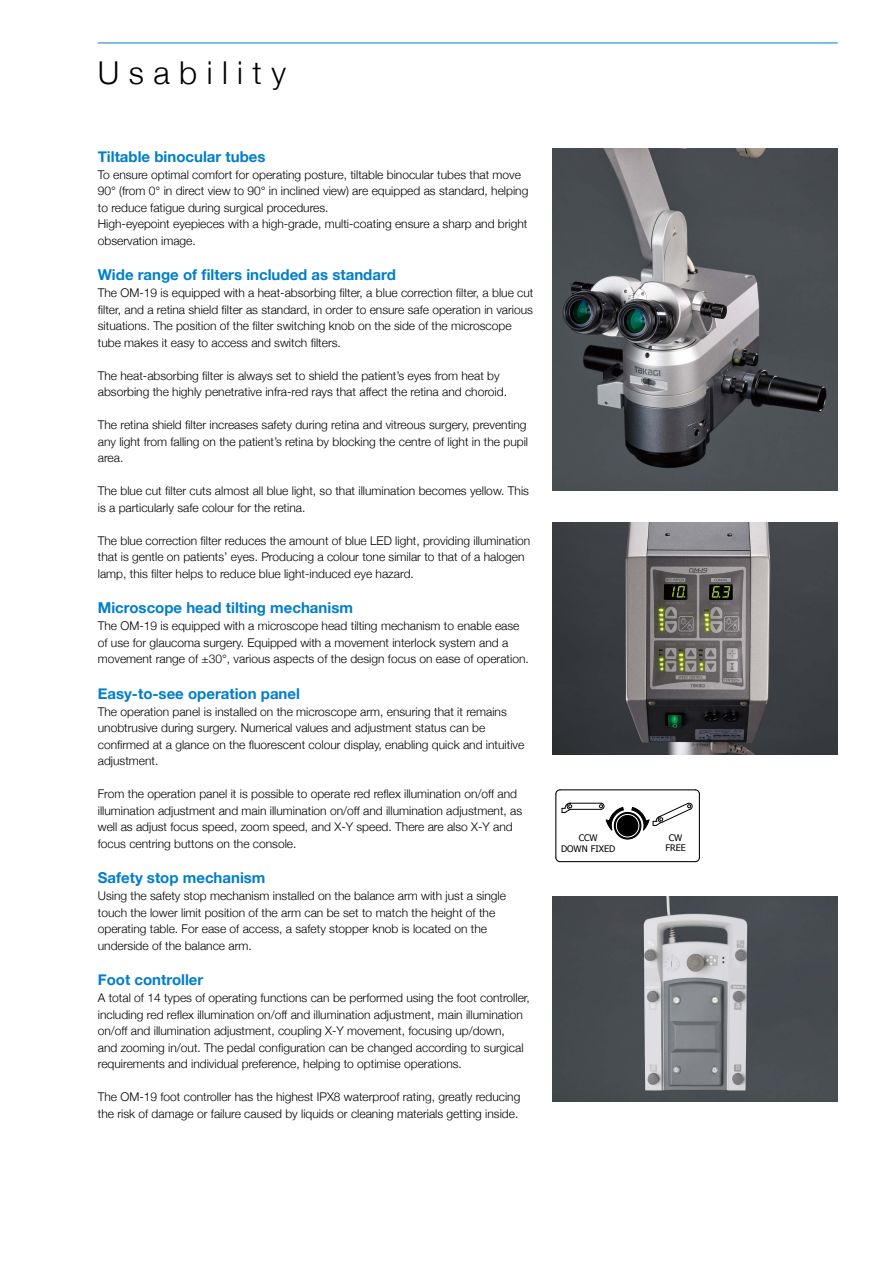
<style>
.page{position:relative;width:893px;height:1263px;background:#fff}
.page>*{position:absolute;margin:0;border:0;box-sizing:border-box;transform-origin:0 0}
.t1{font:300 31.5px "Helvetica Neue";letter-spacing:.3em;color:#000}
.t2{font:700 15px "Helvetica Neue";color:#007eca}
.t3{font:300 12px/16.5px "Helvetica Neue";color:#000}
.t4{font:9px/10.4px "Tahoma";color:#000;text-align:center}
</style>
<div class="page">
<hr style="left:98px;top:43px;width:740px;height:1px;background:#007eca">
<img style="left:553px;top:149px;width:285px;height:341px">
<img style="left:553px;top:523px;width:285px;height:232px">
<img style="left:553px;top:896px;width:285px;height:205px">
<hr style="left:560px;top:789px;width:135px;height:1px;background:#000">
<hr style="left:560px;top:861px;width:135px;height:1px;background:#000">
<hr style="left:555px;top:794px;width:1px;height:63px;background:#000">
<svg style="left:555px;top:856px;width:6px;height:7px"></svg>
<svg style="left:562px;top:802px;width:10px;height:11px"></svg>
<svg style="left:555px;top:789px;width:6px;height:6px"></svg>
<hr style="left:570px;top:809px;width:31px;height:1px;background:#000">
<hr style="left:570px;top:803px;width:31px;height:1px;background:#000">
<hr style="left:699px;top:794px;width:1px;height:63px;background:#000">
<svg style="left:694px;top:856px;width:6px;height:7px"></svg>
<svg style="left:694px;top:789px;width:6px;height:6px"></svg>
<svg style="left:599px;top:802px;width:94px;height:37px"></svg>
<h1 class="t1" style="left:98px;top:53px;width:190px">Usability</h1>
<p class="t2" style="left:98px;top:145px;width:169px">Tiltable binocular tubes</p>
<p class="t3" style="left:98px;top:166px;width:432px">To ensure optimal comfort for operating posture, tiltable binocular tubes that move 90° (from 0° in direct view to 90° in inclined view) are equipped as standard, helping to reduce fatigue during surgical procedures.<br>High-eyepoint eyepieces with a high-grade, multi-coating ensure a sharp and bright observation image.</p>
<p class="t2" style="left:98px;top:263px;width:300px">Wide range of filters included as standard</p>
<p class="t3" style="left:98px;top:284px;width:437px">The OM-19 is equipped with a heat-absorbing filter, a blue correction filter, a blue cut filter, and a retina shield filter as standard, in order to ensure safe operation in various situations. The position of the filter switching knob on the side of the microscope tube makes it easy to access and switch filters.</p>
<p class="t3" style="left:98px;top:367px;width:411px">The heat-absorbing filter is always set to shield the patient’s eyes from heat by absorbing the highly penetrative infra-red rays that affect the retina and choroid.</p>
<p class="t3" style="left:98px;top:416px;width:432px">The retina shield filter increases safety during retina and vitreous surgery, preventing any light from falling on the patient’s retina by blocking the centre of light in the pupil area.</p>
<p class="t3" style="left:98px;top:482px;width:433px">The blue cut filter cuts almost all blue light, so that illumination becomes yellow. This is a particularly safe colour for the retina.</p>
<p class="t3" style="left:98px;top:532px;width:434px">The blue correction filter reduces the amount of blue LED light, providing illumination that is gentle on patients’ eyes. Producing a colour tone similar to that of a halogen lamp, this filter helps to reduce blue light-induced eye hazard.</p>
<p class="t2" style="left:98px;top:596px;width:257px">Microscope head tilting mechanism</p>
<p class="t3" style="left:98px;top:617px;width:433px">The OM-19 is equipped with a microscope head tilting mechanism to enable ease of use for glaucoma surgery. Equipped with a movement interlock system and a movement range of ±30°, various aspects of the design focus on ease of operation.</p>
<p class="t2" style="left:98px;top:682px;width:204px">Easy-to-see operation panel</p>
<p class="t3" style="left:98px;top:703px;width:428px">The operation panel is installed on the microscope arm, ensuring that it remains unobtrusive during surgery. Numerical values and adjustment status can be confirmed at a glance on the fluorescent colour display, enabling quick and intuitive adjustment.</p>
<p class="t3" style="left:98px;top:785px;width:426px">From the operation panel it is possible to operate red reflex illumination on/off and illumination adjustment and main illumination on/off and illumination adjustment, as well as adjust focus speed, zoom speed, and X-Y speed. There are also X-Y and focus centring buttons on the console.</p>
<p class="t2" style="left:98px;top:866px;width:169px">Safety stop mechanism</p>
<p class="t3" style="left:98px;top:887px;width:410px">Using the safety stop mechanism installed on the balance arm with just a single touch the lower limit position of the arm can be set to match the height of the operating table. For ease of access, a safety stopper knob is located on the underside of the balance arm.</p>
<p class="t2" style="left:98px;top:968px;width:107px">Foot controller</p>
<p class="t3" style="left:98px;top:989px;width:434px">A total of 14 types of operating functions can be performed using the foot controller, including red reflex illumination on/off and illumination adjustment, main illumination on/off and illumination adjustment, coupling X-Y movement, focusing up/down,<br>and zooming in/out. The pedal configuration can be changed according to surgical requirements and individual preference, helping to optimise operations.</p>
<p class="t3" style="left:98px;top:1088px;width:424px">The OM-19 foot controller has the highest IPX8 waterproof rating, greatly reducing the risk of damage or failure caused by liquids or cleaning materials getting inside.</p>
<p class="t4" style="left:561px;top:832px;width:56px">CCW<br>DOWN FIXED</p>
<p class="t4" style="left:665px;top:832px;width:22px">CW<br>FREE</p>
</div>
